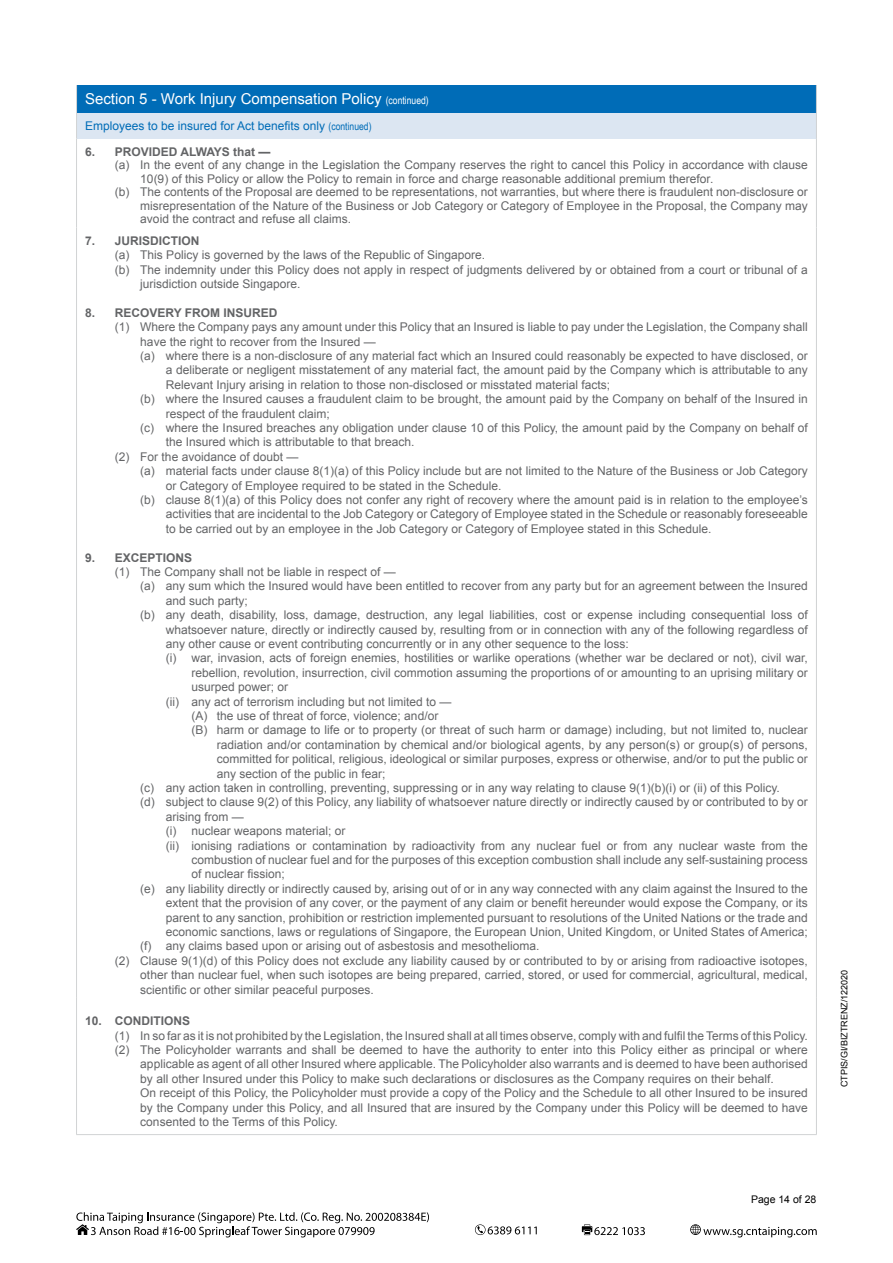
<style>
.page{position:relative;width:893px;height:1263px;background:#fff}
.page>*{position:absolute;margin:0;border:0;box-sizing:border-box;transform-origin:0 0}
.t1{font:15px "Arial";color:#fff}
.t2{font:12px "Arial";color:#636466}
.t3{font:700 12px "Arial";color:#636466}
.t4{font:12px "Arial";color:#006cb7}
.t5{font:10.5px "Arial";color:#000}
.t6{font:9px "Arial";color:#000}
.s1{font-family:"Arial Narrow";font-size:10.5px}
</style>
<div class="page">
<svg style="left:475px;top:1224px;width:62px;height:11px"></svg>
<svg style="left:582px;top:1224px;width:63px;height:11px"></svg>
<svg style="left:690px;top:1224px;width:127px;height:13px"></svg>
<svg style="left:76px;top:1212px;width:353px;height:25px"></svg>
<div style="left:77px;top:85px;width:739px;height:28px;background:#006cb7"></div>
<div style="left:77px;top:113px;width:739px;height:25px;background:#dce6f2"></div>
<svg style="left:76px;top:85px;width:1px;height:53px"></svg>
<svg style="left:816px;top:85px;width:1px;height:53px"></svg>
<hr style="left:76px;top:138px;width:1px;height:89px;background:#d1d3d4">
<hr style="left:816px;top:138px;width:1px;height:89px;background:#d1d3d4">
<hr style="left:76px;top:227px;width:1px;height:771px;background:#d1d3d4">
<hr style="left:816px;top:227px;width:1px;height:771px;background:#d1d3d4">
<hr style="left:76px;top:998px;width:1px;height:136px;background:#d1d3d4">
<hr style="left:816px;top:998px;width:1px;height:136px;background:#d1d3d4">
<hr style="left:76px;top:1134px;width:741px;height:1px;background:#d1d3d4">
<p class="t1" style="left:85px;top:89px;width:345px">Section 5 - Work Injury Compensation Policy <span class="s1">(continued)</span></p>
<p class="t4" style="left:85px;top:118px;width:288px">Employees to be insured for Act benefits only <span class="s1">(continued)</span></p>
<p class="t3" style="left:85px;top:144px;width:187px">6. PROVIDED ALWAYS that —</p>
<p class="t2" style="left:115px;top:157px;width:695px">(a) In the event of any change in the Legislation the Company reserves the right to cancel this Policy in accordance with clause</p>
<p class="t2" style="left:140px;top:171px;width:574px">10(9) of this Policy or allow the Policy to remain in force and charge reasonable additional premium therefor.</p>
<p class="t2" style="left:115px;top:184px;width:695px">(b) The contents of the Proposal are deemed to be representations, not warranties, but where there is fraudulent non-disclosure or</p>
<p class="t2" style="left:140px;top:198px;width:669px">misrepresentation of the Nature of the Business or Job Category or Category of Employee in the Proposal, the Company may</p>
<p class="t2" style="left:140px;top:211px;width:212px">avoid the contract and refuse all claims.</p>
<p class="t3" style="left:85px;top:233px;width:116px">7. JURISDICTION</p>
<p class="t2" style="left:115px;top:247px;width:372px">(a) This Policy is governed by the laws of the Republic of Singapore.</p>
<p class="t2" style="left:115px;top:261px;width:695px">(b) The indemnity under this Policy does not apply in respect of judgments delivered by or obtained from a court or tribunal of a</p>
<p class="t2" style="left:140px;top:276px;width:162px">jurisdiction outside Singapore.</p>
<p class="t3" style="left:85px;top:305px;width:194px">8. RECOVERY FROM INSURED</p>
<p class="t2" style="left:115px;top:319px;width:695px">(1) Where the Company pays any amount under this Policy that an Insured is liable to pay under the Legislation, the Company shall</p>
<p class="t2" style="left:140px;top:333px;width:237px">have the right to recover from the Insured —</p>
<p class="t2" style="left:140px;top:348px;width:669px">(a) where there is a non-disclosure of any material fact which an Insured could reasonably be expected to have disclosed, or</p>
<p class="t2" style="left:166px;top:362px;width:644px">a deliberate or negligent misstatement of any material fact, the amount paid by the Company which is attributable to any</p>
<p class="t2" style="left:166px;top:377px;width:446px">Relevant Injury arising in relation to those non-disclosed or misstated material facts;</p>
<p class="t2" style="left:140px;top:391px;width:669px">(b) where the Insured causes a fraudulent claim to be brought, the amount paid by the Company on behalf of the Insured in</p>
<p class="t2" style="left:166px;top:405px;width:166px">respect of the fraudulent claim;</p>
<p class="t2" style="left:140px;top:420px;width:669px">(c) where the Insured breaches any obligation under clause 10 of this Policy, the amount paid by the Company on behalf of</p>
<p class="t2" style="left:166px;top:434px;width:250px">the Insured which is attributable to that breach.</p>
<p class="t2" style="left:115px;top:449px;width:185px">(2) For the avoidance of doubt —</p>
<p class="t2" style="left:140px;top:463px;width:669px">(a) material facts under clause 8(1)(a) of this Policy include but are not limited to the Nature of the Business or Job Category</p>
<p class="t2" style="left:166px;top:477px;width:337px">or Category of Employee required to be stated in the Schedule.</p>
<p class="t2" style="left:140px;top:492px;width:669px">(b) clause 8(1)(a) of this Policy does not confer any right of recovery where the amount paid is in relation to the employee’s</p>
<p class="t2" style="left:166px;top:506px;width:644px">activities that are incidental to the Job Category or Category of Employee stated in the Schedule or reasonably foreseeable</p>
<p class="t2" style="left:166px;top:521px;width:547px">to be carried out by an employee in the Job Category or Category of Employee stated in this Schedule.</p>
<p class="t3" style="left:85px;top:549px;width:109px">9. EXCEPTIONS</p>
<p class="t2" style="left:115px;top:564px;width:282px">(1) The Company shall not be liable in respect of —</p>
<p class="t2" style="left:140px;top:578px;width:669px">(a) any sum which the Insured would have been entitled to recover from any party but for an agreement between the Insured</p>
<p class="t2" style="left:166px;top:593px;width:84px">and such party;</p>
<p class="t2" style="left:140px;top:607px;width:669px">(b) any death, disability, loss, damage, destruction, any legal liabilities, cost or expense including consequential loss of</p>
<p class="t2" style="left:166px;top:621px;width:644px">whatsoever nature, directly or indirectly caused by, resulting from or in connection with any of the following regardless of</p>
<p class="t2" style="left:166px;top:636px;width:464px">any other cause or event contributing concurrently or in any other sequence to the loss:</p>
<p class="t2" style="left:166px;top:650px;width:644px">(i) war, invasion, acts of foreign enemies, hostilities or warlike operations (whether war be declared or not), civil war,</p>
<p class="t2" style="left:191px;top:665px;width:618px">rebellion, revolution, insurrection, civil commotion assuming the proportions of or amounting to an uprising military or</p>
<p class="t2" style="left:191px;top:679px;width:98px">usurped power; or</p>
<p class="t2" style="left:166px;top:693px;width:287px">(ii) any act of terrorism including but not limited to —</p>
<p class="t2" style="left:191px;top:708px;width:248px">(A) the use of threat of force, violence; and/or</p>
<p class="t2" style="left:191px;top:722px;width:618px">(B) harm or damage to life or to property (or threat of such harm or damage) including, but not limited to, nuclear</p>
<p class="t2" style="left:217px;top:737px;width:593px">radiation and/or contamination by chemical and/or biological agents, by any person(s) or group(s) of persons,</p>
<p class="t2" style="left:217px;top:751px;width:593px">committed for political, religious, ideological or similar purposes, express or otherwise, and/or to put the public or</p>
<p class="t2" style="left:217px;top:765px;width:170px">any section of the public in fear;</p>
<p class="t2" style="left:140px;top:780px;width:641px">(c) any action taken in controlling, preventing, suppressing or in any way relating to clause 9(1)(b)(i) or (ii) of this Policy.</p>
<p class="t2" style="left:140px;top:794px;width:669px">(d) subject to clause 9(2) of this Policy, any liability of whatsoever nature directly or indirectly caused by or contributed to by or</p>
<p class="t2" style="left:166px;top:809px;width:80px">arising from —</p>
<p class="t2" style="left:166px;top:823px;width:181px">(i) nuclear weapons material; or</p>
<p class="t2" style="left:166px;top:837px;width:644px">(ii) ionising radiations or contamination by radioactivity from any nuclear fuel or from any nuclear waste from the</p>
<p class="t2" style="left:191px;top:852px;width:618px">combustion of nuclear fuel and for the purposes of this exception combustion shall include any self-sustaining process</p>
<p class="t2" style="left:191px;top:866px;width:95px">of nuclear fission;</p>
<p class="t2" style="left:140px;top:881px;width:669px">(e) any liability directly or indirectly caused by, arising out of or in any way connected with any claim against the Insured to the</p>
<p class="t2" style="left:166px;top:895px;width:644px">extent that the provision of any cover, or the payment of any claim or benefit hereunder would expose the Company, or its</p>
<p class="t2" style="left:166px;top:909px;width:644px">parent to any sanction, prohibition or restriction implemented pursuant to resolutions of the United Nations or the trade and</p>
<p class="t2" style="left:166px;top:924px;width:644px">economic sanctions, laws or regulations of Singapore, the European Union, United Kingdom, or United States of America;</p>
<p class="t2" style="left:140px;top:938px;width:401px">(f) any claims based upon or arising out of asbestosis and mesothelioma.</p>
<p class="t2" style="left:115px;top:953px;width:695px">(2) Clause 9(1)(d) of this Policy does not exclude any liability caused by or contributed to by or arising from radioactive isotopes,</p>
<p class="t2" style="left:140px;top:967px;width:669px">other than nuclear fuel, when such isotopes are being prepared, carried, stored, or used for commercial, agricultural, medical,</p>
<p class="t2" style="left:140px;top:981px;width:235px">scientific or other similar peaceful purposes.</p>
<p class="t3" style="left:85px;top:1013px;width:107px">10. CONDITIONS</p>
<p class="t2" style="left:115px;top:1027px;width:695px">(1) In so far as it is not prohibited by the Legislation, the Insured shall at all times observe, comply with and fulfil the Terms of this Policy.</p>
<p class="t2" style="left:115px;top:1042px;width:695px">(2) The Policyholder warrants and shall be deemed to have the authority to enter into this Policy either as principal or where</p>
<p class="t2" style="left:140px;top:1056px;width:669px">applicable as agent of all other Insured where applicable. The Policyholder also warrants and is deemed to have been authorised</p>
<p class="t2" style="left:140px;top:1071px;width:635px">by all other Insured under this Policy to make such declarations or disclosures as the Company requires on their behalf.</p>
<p class="t2" style="left:140px;top:1085px;width:669px">On receipt of this Policy, the Policyholder must provide a copy of the Policy and the Schedule to all other Insured to be insured</p>
<p class="t2" style="left:140px;top:1099px;width:669px">by the Company under this Policy, and all Insured that are insured by the Company under this Policy will be deemed to have</p>
<p class="t2" style="left:140px;top:1114px;width:199px">consented to the Terms of this Policy.</p>
<p class="t6" style="left:839px;top:1087px;width:119px;rotate:-90deg">CTPIS/GI/BIZTRENZ/122020</p>
<p class="t5" style="left:751px;top:1192px;width:67px">Page 14 of 28</p>
</div>
